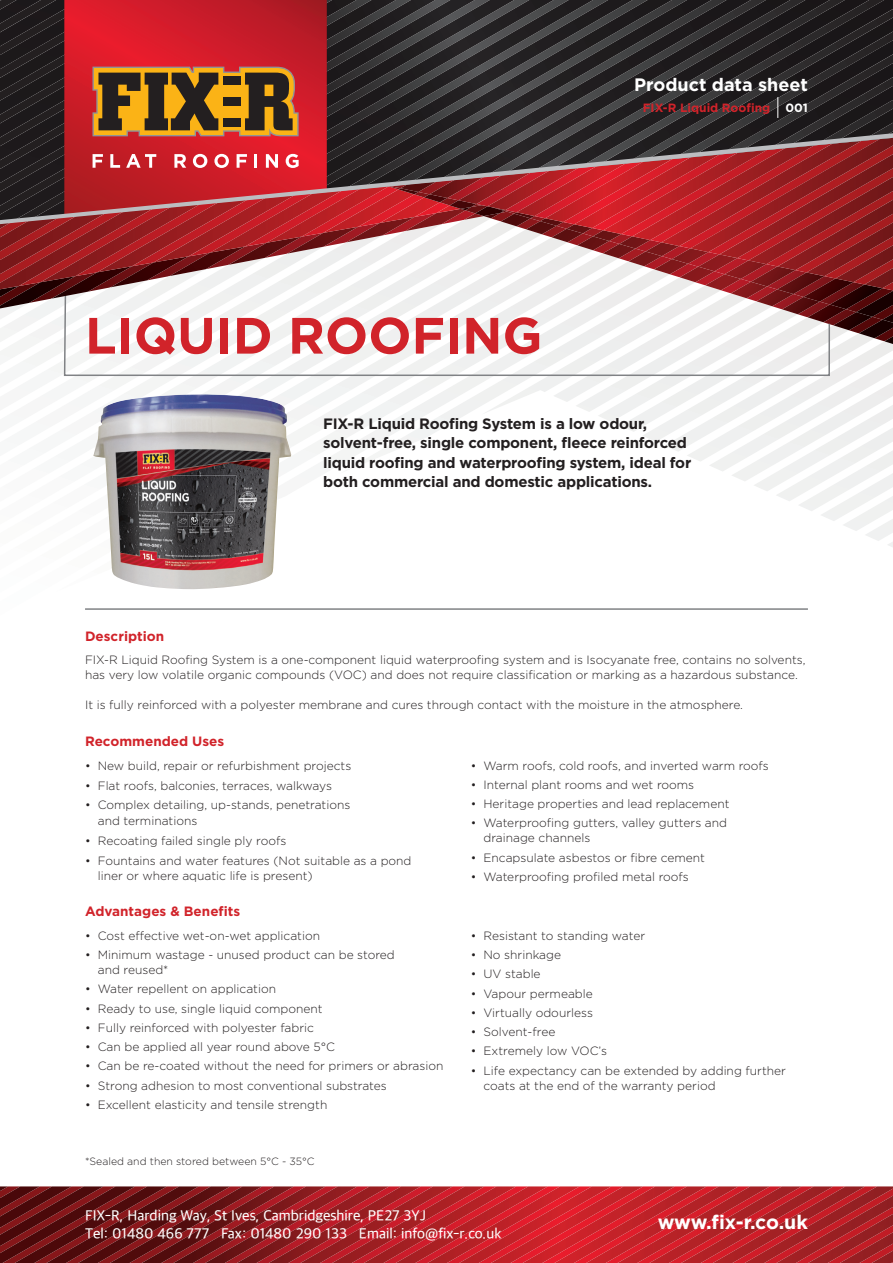
<style>
.page{position:relative;width:893px;height:1263px;background:#fff}
.page>*{position:absolute;margin:0;border:0;box-sizing:border-box;transform-origin:0 0}
.t1{font:700 51px "Gotham";color:#d1232a}
.t2{font:700 19.5px "Gotham";letter-spacing:-.005em;color:#fff}
.t3{font:700 18px "Gotham";color:#fff}
.t4{font:700 15px/19.5px "Gotham";letter-spacing:-.015em;color:#231f20}
.t5{font:500 15px/18px "Apple SD Gothic Neo";color:#fff}
.t6{font:700 13.5px "Gotham";color:#d1232a}
.t7{font:300 12px/15px "Gotham";color:#231f20}
.t8{font:700 12px "Gotham";color:#d1232a}
.t9{font:700 12px "Gotham";color:#fff}
.t10{font:300 10.5px "Gotham";color:#231f20}
</style>
<div class="page">
<img style="left:0;top:1186px;width:893px;height:77px">
<img style="left:852px;top:0;width:39px;height:133px">
<svg style="left:383px;top:225px;width:510px;height:286px"></svg>
<img style="left:415px;top:225px;width:50px;height:6px">
<img style="left:812px;top:0;width:40px;height:133px">
<svg style="left:355px;top:277px;width:538px;height:214px"></svg>
<svg style="left:291px;top:243px;width:92px;height:221px"></svg>
<img style="left:389px;top:225px;width:26px;height:17px">
<img style="left:773px;top:0;width:39px;height:133px">
<svg style="left:265px;top:254px;width:59px;height:187px"></svg>
<img style="left:302px;top:243px;width:56px;height:11px">
<img style="left:389px;top:225px;width:25px;height:8px">
<img style="left:733px;top:0;width:40px;height:133px">
<img style="left:265px;top:253px;width:37px;height:12px">
<img style="left:342px;top:225px;width:47px;height:18px">
<img style="left:694px;top:0;width:39px;height:133px">
<img style="left:294px;top:225px;width:48px;height:28px">
<img style="left:655px;top:0;width:39px;height:133px">
<svg style="left:481px;top:225px;width:412px;height:247px"></svg>
<img style="left:731px;top:282px;width:36px;height:12px">
<img style="left:751px;top:266px;width:44px;height:20px">
<img style="left:777px;top:225px;width:116px;height:45px">
<img style="left:247px;top:225px;width:47px;height:37px">
<img style="left:615px;top:0;width:40px;height:133px">
<img style="left:200px;top:225px;width:47px;height:33px">
<img style="left:576px;top:0;width:39px;height:133px">
<svg style="left:0;top:258px;width:265px;height:136px"></svg>
<img style="left:0;top:292px;width:75px;height:18px">
<img style="left:153px;top:225px;width:47px;height:57px">
<img style="left:536px;top:0;width:40px;height:133px">
<img style="left:0;top:292px;width:19px;height:12px">
<img style="left:0;top:225px;width:153px;height:67px">
<img style="left:497px;top:0;width:39px;height:133px">
<img style="left:0;top:225px;width:105px;height:56px">
<img style="left:457px;top:0;width:40px;height:133px">
<img style="left:0;top:225px;width:58px;height:34px">
<img style="left:418px;top:0;width:39px;height:133px">
<img style="left:0;top:225px;width:11px;height:11px">
<img style="left:378px;top:0;width:40px;height:133px">
<img style="left:339px;top:0;width:39px;height:133px">
<img style="left:327px;top:0;width:12px;height:133px">
<img style="left:0;top:99px;width:64px;height:23px">
<img style="left:0;top:77px;width:64px;height:22px">
<img style="left:0;top:54px;width:64px;height:23px">
<img style="left:0;top:0;width:64px;height:54px">
<img style="left:0;top:0;width:63px;height:31px">
<img style="left:0;top:0;width:23px;height:8px">
<svg style="left:64px;top:0;width:263px;height:133px;background:#ce1c29"></svg>
<svg style="left:0;top:133px;width:893px;height:92px;background:#922a2f"></svg>
<svg style="left:92px;top:67px;width:207px;height:69px;background:#8d6421"></svg>
<div style="left:223px;top:76px;width:17px;height:9px;background:#231f20"></div>
<div style="left:223px;top:119px;width:17px;height:8px;background:#231f20"></div>
<div style="left:223px;top:97px;width:17px;height:9px;background:#231f20"></div>
<svg style="left:93px;top:154px;width:10px;height:14px"></svg>
<svg style="left:110px;top:154px;width:10px;height:14px"></svg>
<svg style="left:126px;top:154px;width:30px;height:14px"></svg>
<svg style="left:174px;top:154px;width:12px;height:14px"></svg>
<svg style="left:193px;top:154px;width:14px;height:14px"></svg>
<svg style="left:214px;top:154px;width:15px;height:14px"></svg>
<svg style="left:237px;top:154px;width:10px;height:14px"></svg>
<hr style="left:254px;top:154px;width:3px;height:14px;background:#fff">
<svg style="left:266px;top:154px;width:12px;height:14px"></svg>
<svg style="left:286px;top:154px;width:13px;height:14px"></svg>
<svg style="left:63px;top:294px;width:768px;height:83px"></svg>
<svg style="left:777px;top:97px;width:1px;height:21px"></svg>
<hr style="left:85px;top:608px;width:723px;height:2px;background:#808285">
<img style="left:93px;top:394px;width:198px;height:196px">
<p class="t1" style="left:85px;top:306px;width:459px">LIQUID ROOFING</p>
<p class="t3" style="left:634px;top:74px;width:175px">Product data sheet</p>
<p class="t8" style="left:643px;top:101px;width:129px">FIX-R Liquid Roofing</p>
<p class="t9" style="left:785px;top:101px;width:24px">001</p>
<p class="t4" style="left:323px;top:413px;width:370px">FIX-R Liquid Roofing System is a low odour, solvent-free, single component, fleece reinforced liquid roofing and waterproofing system, ideal for both commercial and domestic applications.</p>
<p class="t6" style="left:85px;top:628px;width:81px">Description</p>
<p class="t7" style="left:85px;top:652px;width:722px">FIX-R Liquid Roofing System is a one-component liquid waterproofing system and is Isocyanate free, contains no solvents, has very low volatile organic compounds (VOC) and does not require classification or marking as a hazardous substance.</p>
<p class="t7" style="left:85px;top:697px;width:659px">It is fully reinforced with a polyester membrane and cures through contact with the moisture in the atmosphere.</p>
<p class="t6" style="left:85px;top:734px;width:141px">Recommended Uses</p>
<p class="t7" style="left:85px;top:758px;width:268px">• New build, repair or refurbishment projects</p>
<p class="t7" style="left:85px;top:778px;width:248px">• Flat roofs, balconies, terraces, walkways</p>
<p class="t7" style="left:98px;top:797px;width:254px;line-height:15.6px;text-indent:-13px">• Complex detailing, up-stands, penetrations and terminations</p>
<p class="t7" style="left:85px;top:833px;width:203px">• Recoating failed single ply roofs</p>
<p class="t7" style="left:98px;top:852px;width:315px;line-height:15.6px;text-indent:-13px">• Fountains and water features (Not suitable as a pond liner or where aquatic life is present)</p>
<p class="t6" style="left:85px;top:904px;width:157px">Advantages &amp; Benefits</p>
<p class="t7" style="left:85px;top:928px;width:237px">• Cost effective wet-on-wet application</p>
<p class="t7" style="left:98px;top:947px;width:299px;text-indent:-13px">• Minimum wastage - unused product can be stored and reused*</p>
<p class="t7" style="left:85px;top:981px;width:193px">• Water repellent on application</p>
<p class="t7" style="left:85px;top:1001px;width:239px">• Ready to use, single liquid component</p>
<p class="t7" style="left:85px;top:1020px;width:230px">• Fully reinforced with polyester fabric</p>
<p class="t7" style="left:85px;top:1039px;width:251px">• Can be applied all year round above 5°C</p>
<p class="t7" style="left:85px;top:1058px;width:360px">• Can be re-coated without the need for primers or abrasion</p>
<p class="t7" style="left:85px;top:1078px;width:303px">• Strong adhesion to most conventional substrates</p>
<p class="t7" style="left:85px;top:1097px;width:244px">• Excellent elasticity and tensile strength</p>
<p class="t10" style="left:85px;top:1156px;width:231px">*Sealed and then stored between 5°C - 35°C</p>
<p class="t7" style="left:471px;top:758px;width:300px">• Warm roofs, cold roofs, and inverted warm roofs</p>
<p class="t7" style="left:471px;top:777px;width:225px">• Internal plant rooms and wet rooms</p>
<p class="t7" style="left:471px;top:796px;width:260px">• Heritage properties and lead replacement</p>
<p class="t7" style="left:483px;top:815px;width:245px;text-indent:-13px">• Waterproofing gutters, valley gutters and drainage channels</p>
<p class="t7" style="left:471px;top:850px;width:236px">• Encapsulate asbestos or fibre cement</p>
<p class="t7" style="left:471px;top:869px;width:220px">• Waterproofing profiled metal roofs</p>
<p class="t7" style="left:471px;top:928px;width:176px">• Resistant to standing water</p>
<p class="t7" style="left:471px;top:947px;width:92px">• No shrinkage</p>
<p class="t7" style="left:471px;top:966px;width:71px">• UV stable</p>
<p class="t7" style="left:471px;top:985px;width:124px">• Vapour permeable</p>
<p class="t7" style="left:471px;top:1005px;width:124px">• Virtually odourless</p>
<p class="t7" style="left:471px;top:1024px;width:86px">• Solvent-free</p>
<p class="t7" style="left:471px;top:1043px;width:138px">• Extremely low VOC’s</p>
<p class="t7" style="left:483px;top:1062px;width:304px;text-indent:-13px">• Life expectancy can be extended by adding further coats at the end of the warranty period</p>
<p class="t5" style="left:85px;top:1208px;width:418px">FIX-R, Harding Way, St Ives, Cambridgeshire, PE27 3YJ<br>Tel: 01480 466 777 Fax: 01480 290 133 Email: info@fix-r.co.uk</p>
<h2 class="t2" style="left:658px;top:1211px;width:152px">www.fix-r.co.uk</h2>
</div>
